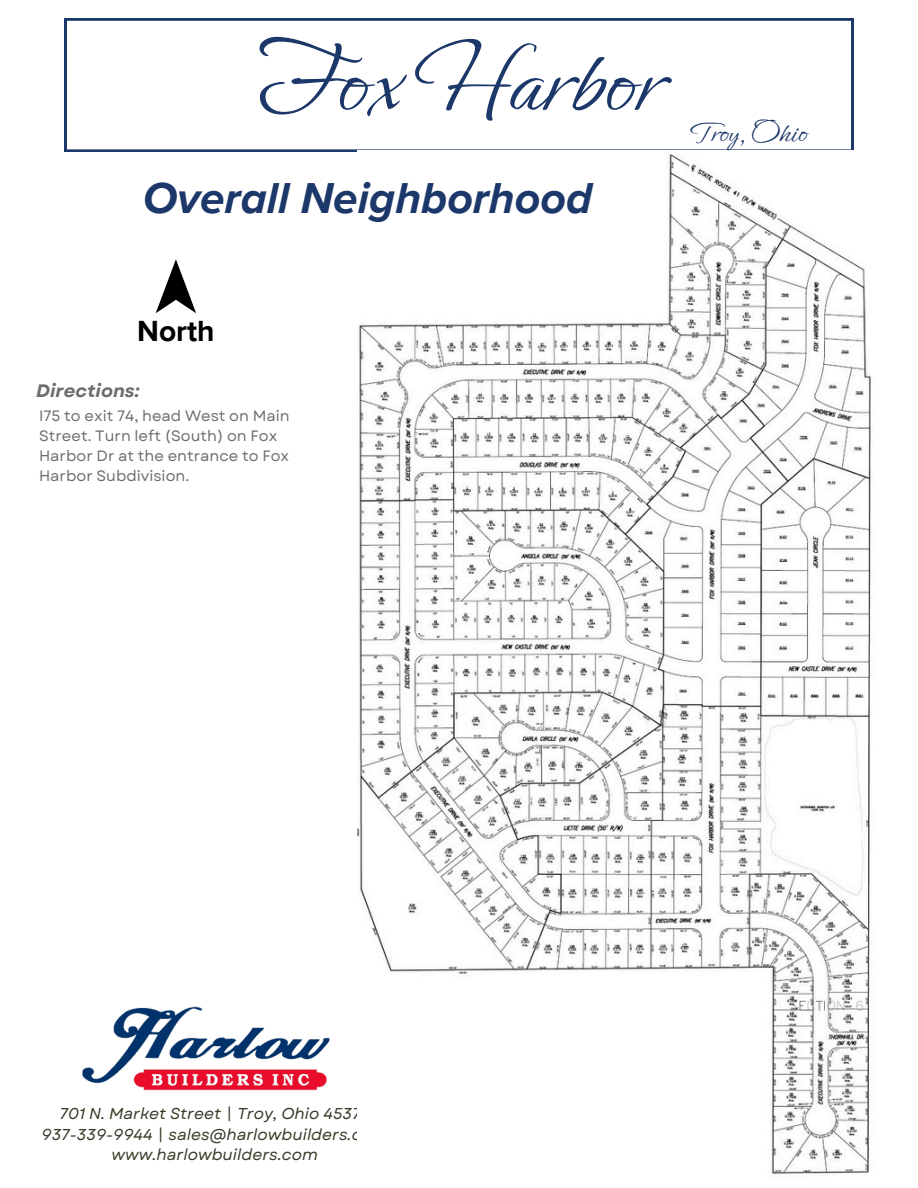
<style>
.page{position:relative;width:918px;height:1188px;background:#fff}
.page>*{position:absolute;margin:0;border:0;box-sizing:border-box;transform-origin:0 0}
.t1{font:101.85px "Ephesis";color:#1c3769}
.t2{font:italic 700 44.55px "Proxima Nova";color:#1c3769}
.t3{font:30px "Ephesis";color:#1c3769}
.t4{font:700 30px "Proxima Nova";color:#000}
.t5{font:italic 700 18px "Garet";color:#6e6d6c}
.t6{font:italic 15.75px "Garet";color:#383b27}
.t7{font:15px/20.2px "Garet";color:#6e6d6c}
</style>
<div class="page">
<svg style="left:65px;top:19px;width:788px;height:132px"></svg>
<svg style="left:156px;top:259px;width:40px;height:54px"></svg>
<img style="left:82px;top:1006px;width:248px;height:85px">
<img style="left:357px;top:154px;width:514px;height:1020px">
<h1 class="t1" style="left:257px;top:17px;width:405px">Fox Harbor</h1>
<p class="t2" style="left:143px;top:172px;width:451px">Overall Neighborhood</p>
<p class="t3" style="left:688px;top:114px;width:120px">Troy, Ohio</p>
<h4 class="t4" style="left:137px;top:313px;width:79px">North</h4>
<p class="t5" style="left:36px;top:378px;width:105px">Directions:</p>
<p class="t7" style="left:39px;top:405px;width:252px">I75 to exit 74, head West on Main<br>Street. Turn left (South) on Fox<br>Harbor Dr at the entrance to Fox<br>Harbor Subdivision.</p>
<p class="t6" style="left:59px;top:1103px;width:312px">701 N. Market Street | Troy, Ohio 45373</p>
<h2 class="t6" style="left:42px;top:1123px;width:348px">937-339-9944 | sales@harlowbuilders.com</h2>
<p class="t6" style="left:111px;top:1143px;width:208px">www.harlowbuilders.com</p>
</div>
